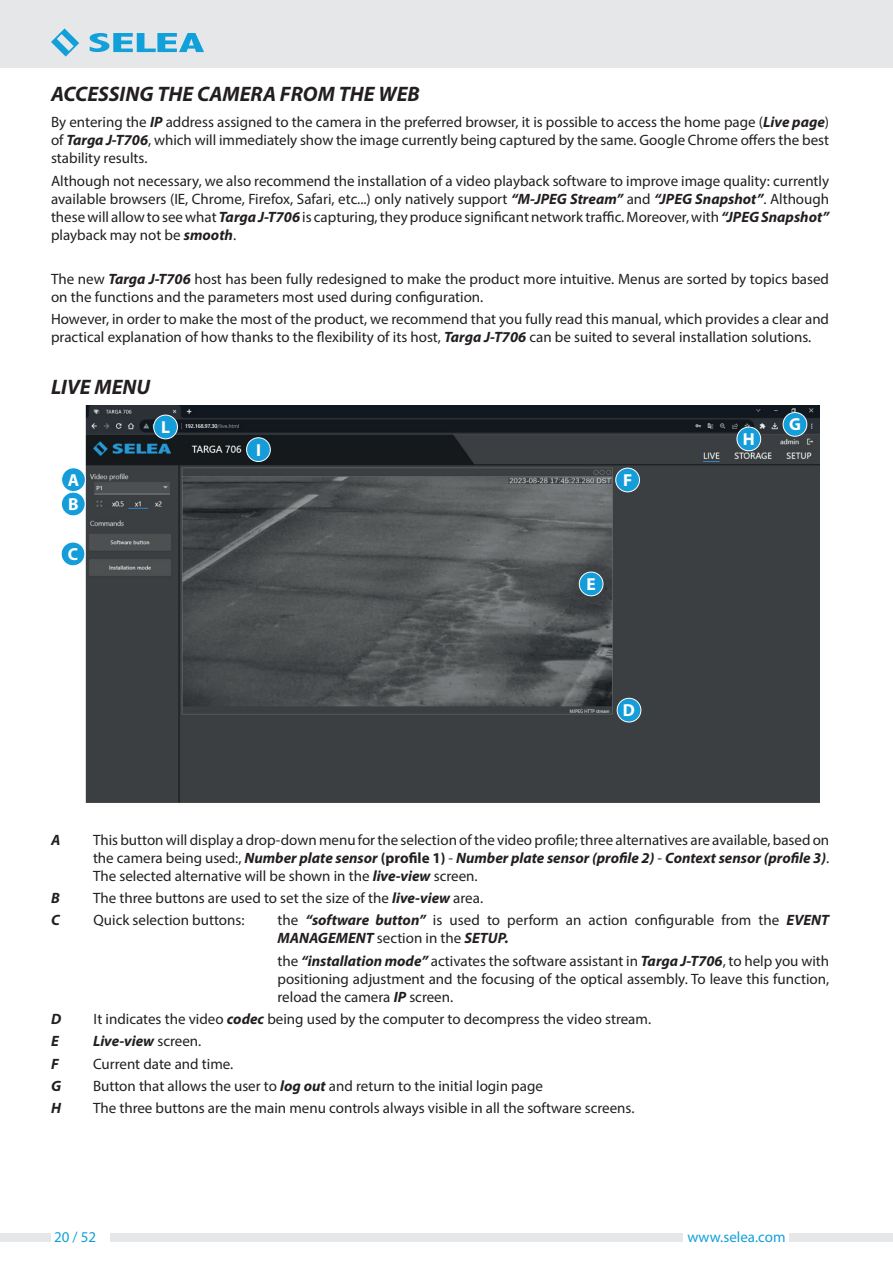
<style>
.page{position:relative;width:893px;height:1263px;background:#fff}
.page>*{position:absolute;margin:0;border:0;box-sizing:border-box;transform-origin:0 0}
.titoli_nel_testo{font:italic 700 21px "Myriad Pro";color:#231f20}
.t1{font:700 17.4px/24.3px "Myriad Pro";color:#fff}
.testo_corrente_10pt{font:15px/18px "Myriad Pro";color:#231f20;text-align:justify}
.testo_corrente_10pt-2{font:italic 700 15px "Myriad Pro";color:#231f20}
.t2{font:15px "Myriad Pro";color:#12a0db}
.s1{font-weight:700;font-style:italic}
.s2{font-weight:700}
.s3{font-weight:400;font-style:normal}
</style>
<div class="page">
<div style="left:0;top:0;width:893px;height:68px;background:#e6e7e9"></div>
<div style="left:0;top:1233px;width:51px;height:9px;background:#e6e7e9"></div>
<div style="left:789px;top:1233px;width:104px;height:9px;background:#e6e7e9"></div>
<div style="left:110px;top:1233px;width:573px;height:9px;background:#e6e7e9"></div>
<svg style="left:51px;top:28px;width:28px;height:29px"></svg>
<svg style="left:90px;top:33px;width:114px;height:19px"></svg>
<img style="left:61px;top:406px;width:759px;height:397px">
<div style="left:62px;top:468px;width:23px;height:23px;background:#149dd9;border-radius:50%"></div>
<div style="left:61px;top:468px;width:25px;height:24px;border:1px solid #fff;border-radius:50%"></div>
<div style="left:61px;top:492px;width:24px;height:24px;background:#149dd9;border-radius:50%"></div>
<div style="left:61px;top:492px;width:24px;height:24px;border:1px solid #fff;border-radius:50%"></div>
<div style="left:61px;top:542px;width:24px;height:24px;background:#149dd9;border-radius:50%"></div>
<div style="left:61px;top:542px;width:24px;height:24px;border:1px solid #fff;border-radius:50%"></div>
<div style="left:617px;top:698px;width:24px;height:24px;background:#149dd9;border-radius:50%"></div>
<div style="left:617px;top:698px;width:24px;height:24px;border:1px solid #fff;border-radius:50%"></div>
<div style="left:579px;top:572px;width:24px;height:24px;background:#149dd9;border-radius:50%"></div>
<div style="left:579px;top:572px;width:24px;height:24px;border:1px solid #fff;border-radius:50%"></div>
<div style="left:616px;top:468px;width:23px;height:24px;background:#149dd9;border-radius:50%"></div>
<div style="left:616px;top:468px;width:24px;height:24px;border:1px solid #fff;border-radius:50%"></div>
<div style="left:783px;top:412px;width:24px;height:24px;background:#149dd9;border-radius:50%"></div>
<div style="left:783px;top:412px;width:24px;height:24px;border:1px solid #fff;border-radius:50%"></div>
<div style="left:737px;top:427px;width:24px;height:24px;background:#149dd9;border-radius:50%"></div>
<div style="left:737px;top:427px;width:24px;height:24px;border:1px solid #fff;border-radius:50%"></div>
<div style="left:247px;top:438px;width:23px;height:23px;background:#149dd9;border-radius:50%"></div>
<div style="left:246px;top:438px;width:24px;height:24px;border:1px solid #fff;border-radius:50%"></div>
<div style="left:154px;top:415px;width:23px;height:24px;background:#149dd9;border-radius:50%"></div>
<div style="left:154px;top:415px;width:24px;height:24px;border:1px solid #fff;border-radius:50%"></div>
<p class="titoli_nel_testo" style="left:51px;top:80px;width:370px">ACCESSING THE CAMERA FROM THE WEB</p>
<p class="testo_corrente_10pt" style="left:51px;top:113px;width:780px">By entering the <span class="s1">IP</span> address assigned to the camera in the preferred browser, it is possible to access the home page (<span class="s1">Live page</span>) of <span class="s1">Targa J-T706</span>, which will immediately show the image currently being captured by the same. Google Chrome offers the best stability results.</p>
<p class="testo_corrente_10pt" style="left:51px;top:171px;width:780px">Although not necessary, we also recommend the installation of a video playback software to improve image quality: currently available browsers (IE, Chrome, Firefox, Safari, etc...) only natively support <span class="s1">“M-JPEG Stream”</span> and <span class="s1">“JPEG Snapshot”</span>. Although these will allow to see what <span class="s1">Targa J-T706</span> is capturing, they produce significant network traffic. Moreover, with <span class="s1">“JPEG Snapshot” </span>playback may not be <span class="s1">smooth</span>.</p>
<p class="testo_corrente_10pt" style="left:51px;top:270px;width:780px">The new <span class="s1">Targa J-T706</span> host has been fully redesigned to make the product more intuitive. Menus are sorted by topics based on the functions and the parameters most used during configuration.</p>
<p class="testo_corrente_10pt" style="left:51px;top:310px;width:780px">However, in order to make the most of the product, we recommend that you fully read this manual, which provides a clear and practical explanation of how thanks to the flexibility of its host, <span class="s1">Targa J-T706</span> can be suited to several installation solutions.</p>
<p class="titoli_nel_testo" style="left:51px;top:373px;width:101px">LIVE MENU</p>
<p class="t1" style="left:68px;top:467px;width:13px">A<br>B</p>
<p class="t1" style="left:68px;top:541px;width:12px">C</p>
<p class="t1" style="left:161px;top:414px;width:10px">L</p>
<p class="t1" style="left:256px;top:437px;width:6px">I</p>
<p class="t1" style="left:623px;top:467px;width:11px">F</p>
<p class="t1" style="left:586px;top:571px;width:11px">E</p>
<p class="t1" style="left:623px;top:697px;width:14px">D</p>
<p class="t1" style="left:743px;top:426px;width:13px">H</p>
<p class="t1" style="left:789px;top:412px;width:13px">G</p>
<p class="testo_corrente_10pt-2" style="left:51px;top:830px;width:11px">A</p>
<p class="testo_corrente_10pt" style="left:93px;top:831px;width:738px">This button will display a drop-down menu for the selection of the video profile; three alternatives are available, based on the camera being used:, <span class="s1">Number plate sensor</span> <span class="s2">(profile 1)</span> - <span class="s1">Number plate sensor (profile 2)</span> - <span class="s1">Context sensor (profile 3)</span>.<br>The selected alternative will be shown in the <span class="s1">live-view</span> screen.</p>
<p class="testo_corrente_10pt-2" style="left:51px;top:888px;width:10px">B</p>
<p class="testo_corrente_10pt" style="left:93px;top:889px;width:392px">The three buttons are used to set the size of the <span class="s1">live-view</span> area.</p>
<p class="testo_corrente_10pt-2" style="left:51px;top:911px;width:10px">C</p>
<p class="testo_corrente_10pt" style="left:94px;top:911px;width:152px">Quick selection buttons:</p>
<p class="testo_corrente_10pt" style="left:278px;top:911px;width:553px">the <span class="s1">“software button”</span> is used to perform an action configurable from the <span class="s1">EVENT<br>MANAGEMENT</span> section in the <span class="s1">SETUP.</span></p>
<p class="testo_corrente_10pt" style="left:278px;top:951px;width:553px">the <span class="s1">“installation mode”</span> activates the software assistant in <span class="s1">Targa J-T706</span>, to help you with positioning adjustment and the focusing of the optical assembly. To leave this function, reload the camera <span class="s1">IP</span> screen.</p>
<p class="testo_corrente_10pt-2" style="left:51px;top:1009px;width:12px">D</p>
<p class="testo_corrente_10pt" style="left:94px;top:1010px;width:559px">It indicates the video <span class="s1">codec</span> being used by the computer to decompress the video stream.</p>
<p class="testo_corrente_10pt-2" style="left:51px;top:1031px;width:9px">E</p>
<p class="testo_corrente_10pt-2" style="left:93px;top:1031px;width:110px">Live-view <span class="s3">screen.</span></p>
<p class="testo_corrente_10pt-2" style="left:51px;top:1054px;width:9px">F</p>
<p class="testo_corrente_10pt" style="left:93px;top:1054px;width:142px">Current date and time.</p>
<p class="testo_corrente_10pt-2" style="left:51px;top:1076px;width:12px">G</p>
<p class="testo_corrente_10pt" style="left:93px;top:1076px;width:451px">Button that allows the user to <span class="s1">log out</span> and return to the initial login page</p>
<p class="testo_corrente_10pt-2" style="left:51px;top:1098px;width:11px">H</p>
<p class="testo_corrente_10pt" style="left:93px;top:1099px;width:543px">The three buttons are the main menu controls always visible in all the software screens.</p>
<p class="t2" style="left:54px;top:1228px;width:44px">20 / 52</p>
<p class="t2" style="left:687px;top:1227px;width:100px">www.selea.com</p>
</div>
